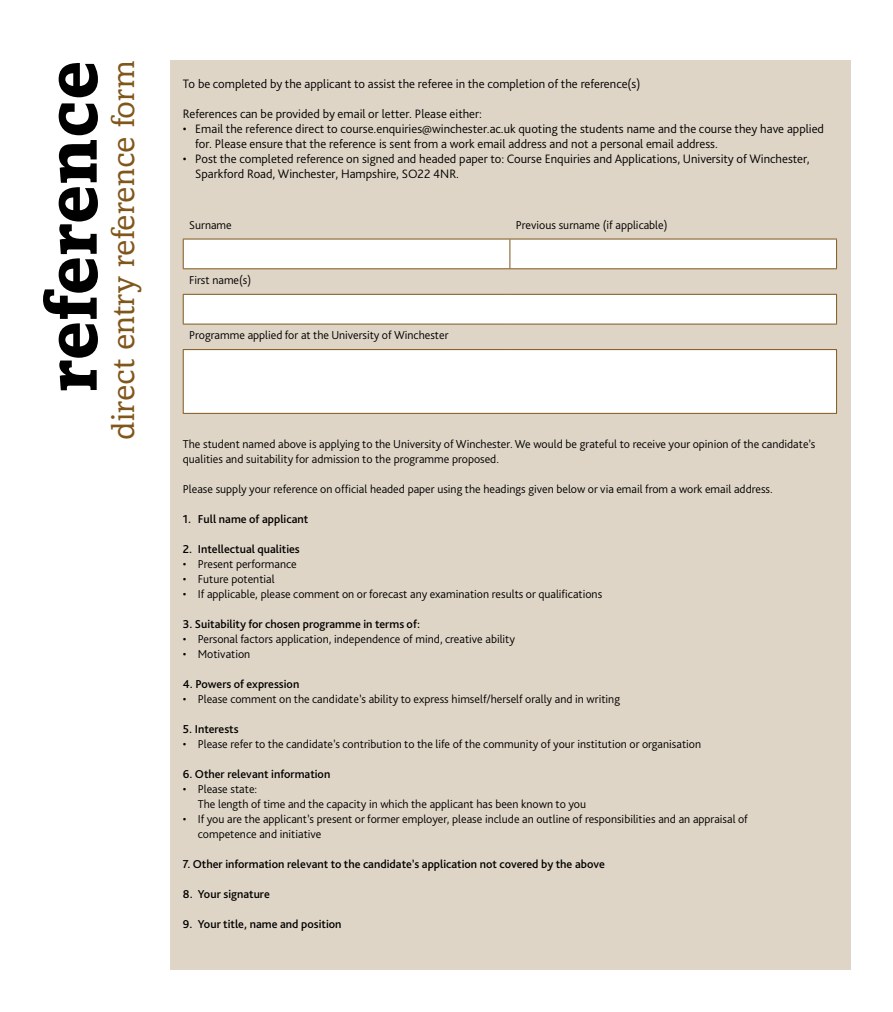
<style>
.page{position:relative;width:893px;height:1012px;background:#fff}
.page>*{position:absolute;margin:0;border:0;box-sizing:border-box;transform-origin:0 0}
.t1{font:700 75px "Amasis MT Std";color:#000}
.t2{font:33px "Amasis MT Std";color:#80561b}
.t3{font:300 12.75px/15px "Bliss Pro";color:#000}
.t4{font:300 12px/15px "Bliss Pro";color:#000}
.t5{font:500 12px "Bliss Pro";color:#000}
</style>
<div class="page">
<div style="left:170px;top:60px;width:680px;height:909px;background:#dfd5c6"></div>
<svg style="left:183px;top:240px;width:654px;height:173px;fill:#fff"></svg>
<svg style="left:183px;top:240px;width:1px;height:28px"></svg>
<hr style="left:183px;top:239px;width:327px;height:1px;background:#80561b">
<hr style="left:510px;top:239px;width:327px;height:1px;background:#80561b">
<svg style="left:509px;top:239px;width:1px;height:29px"></svg>
<svg style="left:836px;top:239px;width:1px;height:29px"></svg>
<hr style="left:183px;top:268px;width:327px;height:1px;background:#80561b">
<hr style="left:510px;top:268px;width:327px;height:1px;background:#80561b">
<svg style="left:183px;top:295px;width:1px;height:29px"></svg>
<hr style="left:183px;top:294px;width:327px;height:1px;background:#80561b">
<hr style="left:510px;top:294px;width:327px;height:1px;background:#80561b">
<svg style="left:836px;top:295px;width:1px;height:29px"></svg>
<hr style="left:183px;top:324px;width:327px;height:1px;background:#80561b">
<hr style="left:510px;top:324px;width:327px;height:1px;background:#80561b">
<hr style="left:183px;top:350px;width:1px;height:63px;background:#80561b">
<hr style="left:183px;top:349px;width:327px;height:1px;background:#80561b">
<hr style="left:183px;top:413px;width:327px;height:1px;background:#80561b">
<hr style="left:510px;top:413px;width:327px;height:1px;background:#80561b">
<hr style="left:510px;top:349px;width:327px;height:1px;background:#80561b">
<hr style="left:836px;top:350px;width:1px;height:63px;background:#80561b">
<h1 class="t1" style="left:25px;top:392px;width:333px;rotate:-90deg">reference</h1>
<h2 class="t2" style="left:104px;top:440px;width:381px;rotate:-90deg">direct entry reference form</h2>
<p class="t3" style="left:183px;top:75px;width:459px">To be completed by the applicant to assist the referee in the completion of the reference(s)</p>
<p class="t3" style="left:183px;top:105px;width:301px">References can be provided by email or letter. Please either:</p>
<p class="t3" style="left:195px;top:120px;width:630px;text-indent:-12px">• Email the reference direct to course.enquiries@winchester.ac.uk quoting the students name and the course they have applied for. Please ensure that the reference is sent from a work email address and not a personal email address.</p>
<p class="t3" style="left:195px;top:150px;width:616px;text-indent:-12px">• Post the completed reference on signed and headed paper to: Course Enquiries and Applications, University of Winchester,<br>Sparkford Road, Winchester, Hampshire, SO22 4NR.</p>
<p class="t4" style="left:189px;top:217px;width:44px">Surname</p>
<p class="t4" style="left:516px;top:217px;width:153px">Previous surname (if applicable)</p>
<p class="t4" style="left:189px;top:272px;width:64px">First name(s)</p>
<p class="t4" style="left:189px;top:327px;width:261px">Programme applied for at the University of Winchester</p>
<p class="t4" style="left:183px;top:436px;width:634px">The student named above is applying to the University of Winchester. We would be grateful to receive your opinion of the candidate’s qualities and suitability for admission to the programme proposed.</p>
<p class="t4" style="left:183px;top:481px;width:591px">Please supply your reference on official headed paper using the headings given below or via email from a work email address.</p>
<p class="t5" style="left:183px;top:511px;width:127px">1. Full name of applicant</p>
<p class="t5" style="left:183px;top:541px;width:118px">2. Intellectual qualities</p>
<p class="t4" style="left:183px;top:556px;width:115px">• Present performance</p>
<p class="t4" style="left:183px;top:571px;width:93px">• Future potential</p>
<p class="t4" style="left:183px;top:586px;width:421px">• If applicable, please comment on or forecast any examination results or qualifications</p>
<p class="t5" style="left:183px;top:616px;width:239px">3. Suitability for chosen programme in terms of:</p>
<p class="t4" style="left:183px;top:631px;width:334px">• Personal factors application, independence of mind, creative ability</p>
<p class="t4" style="left:183px;top:646px;width:69px">• Motivation</p>
<p class="t5" style="left:183px;top:676px;width:118px">4. Powers of expression</p>
<p class="t4" style="left:183px;top:691px;width:439px">• Please comment on the candidate’s ability to express himself/herself orally and in writing</p>
<p class="t5" style="left:183px;top:721px;width:57px">5. Interests</p>
<p class="t4" style="left:183px;top:736px;width:520px">• Please refer to the candidate’s contribution to the life of the community of your institution or organisation</p>
<p class="t5" style="left:183px;top:766px;width:149px">6. Other relevant information</p>
<p class="t4" style="left:198px;top:781px;width:390px;text-indent:-15px">• Please state:<br>The length of time and the capacity in which the applicant has been known to you</p>
<p class="t4" style="left:198px;top:811px;width:552px;text-indent:-15px">• If you are the applicant’s present or former employer, please include an outline of responsibilities and an appraisal of competence and initiative</p>
<p class="t5" style="left:183px;top:856px;width:423px">7. Other information relevant to the candidate’s application not covered by the above</p>
<p class="t5" style="left:183px;top:886px;width:88px">8. Your signature</p>
<p class="t5" style="left:183px;top:916px;width:160px">9. Your title, name and position</p>
</div>
